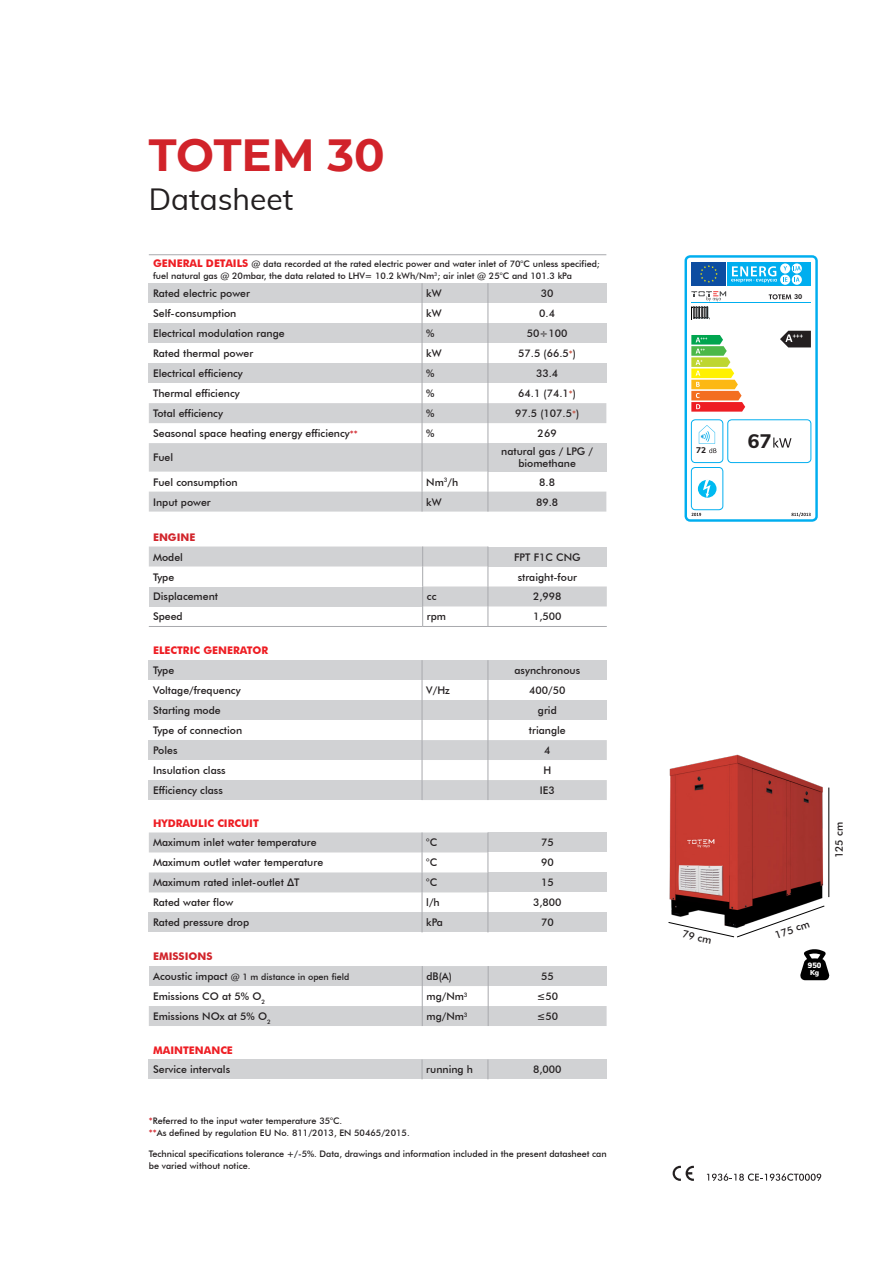
<style>
.page{position:relative;width:893px;height:1263px;background:#fff}
.page>*{position:absolute;margin:0;border:0;box-sizing:border-box;transform-origin:0 0}
.t1{font:700 45px "Montserrat";color:#d1232a}
.t2{font:30px "Muli";color:#231f20}
.t3{font:800 19.5px "Muli";color:#231f20}
.t4{font:500 10.5px/12px "Futura BT";color:#231f20;text-align:center}
.t5{font:700 10.5px "Futura BT";color:#ee1d23}
.t6{font:700 10.5px "Futura BT";color:#d1232a}
.t7{font:500 9px/12px "Futura BT";color:#231f20}
.t8{font:800 8.25px "Muli";color:#231f20}
.t9{font:900 7.5px "Muli";color:#fff}
.t10{font:900 6.9px "Muli";color:#fff;scale:.96 1}
.t11{font:800 6.75px "Futura BT";color:#231f20}
.s1{font-weight:700;font-size:10.5px;color:#ee1d23}
.s2{font-size:9px;color:#c34a37}
.s3{font-size:9px;color:#d1232a}
.s4{font-size:10.5px}
.s5{color:#d1232a}
</style>
<div class="page">
<div style="left:488px;top:832px;width:119px;height:20px;background:#d1d2d4"></div>
<div style="left:488px;top:872px;width:119px;height:20px;background:#d1d2d4"></div>
<div style="left:488px;top:912px;width:119px;height:20px;background:#d1d2d4"></div>
<svg style="left:149px;top:832px;width:340px;height:100px"></svg>
<svg style="left:149px;top:660px;width:458px;height:140px"></svg>
<div style="left:149px;top:283px;width:273px;height:20px;background:#d1d2d4"></div>
<div style="left:422px;top:283px;width:66px;height:20px;background:#d1d2d4"></div>
<div style="left:488px;top:283px;width:118px;height:20px;background:#d1d2d4"></div>
<div style="left:149px;top:323px;width:273px;height:20px;background:#d1d2d4"></div>
<div style="left:422px;top:323px;width:66px;height:20px;background:#d1d2d4"></div>
<div style="left:488px;top:323px;width:118px;height:20px;background:#d1d2d4"></div>
<div style="left:149px;top:363px;width:273px;height:20px;background:#d1d2d4"></div>
<div style="left:422px;top:363px;width:66px;height:20px;background:#d1d2d4"></div>
<div style="left:488px;top:363px;width:118px;height:20px;background:#d1d2d4"></div>
<svg style="left:149px;top:403px;width:457px;height:109px;fill:#d1d2d4"></svg>
<div style="left:488px;top:443px;width:118px;height:29px;background:#d1d2d4"></div>
<svg style="left:422px;top:283px;width:1px;height:229px"></svg>
<hr style="left:149px;top:254px;width:273px;height:1px;background:#a8a9ad">
<hr style="left:422px;top:254px;width:66px;height:1px;background:#a8a9ad">
<hr style="left:488px;top:254px;width:118px;height:1px;background:#a8a9ad">
<svg style="left:488px;top:283px;width:1px;height:229px"></svg>
<svg style="left:149px;top:546px;width:458px;height:80px"></svg>
<hr style="left:149px;top:626px;width:274px;height:1px;background:#a8a9ad">
<hr style="left:423px;top:626px;width:65px;height:1px;background:#a8a9ad">
<hr style="left:488px;top:626px;width:119px;height:1px;background:#a8a9ad">
<svg style="left:149px;top:966px;width:458px;height:60px"></svg>
<div style="left:149px;top:1059px;width:273px;height:20px;background:#d1d2d4"></div>
<div style="left:422px;top:1059px;width:66px;height:20px;background:#d1d2d4"></div>
<div style="left:488px;top:1059px;width:119px;height:20px;background:#d1d2d4"></div>
<svg style="left:422px;top:1059px;width:1px;height:20px"></svg>
<svg style="left:488px;top:1060px;width:1px;height:19px"></svg>
<img style="left:669px;top:754px;width:161px;height:151px">
<svg style="left:668px;top:905px;width:157px;height:33px"></svg>
<hr style="left:828px;top:787px;width:1px;height:110px;background:#000001">
<svg style="left:684px;top:255px;width:134px;height:267px"></svg>
<svg style="left:673px;top:1166px;width:21px;height:15px"></svg>
<svg style="left:707px;top:1173px;width:114px;height:8px"></svg>
<svg style="left:800px;top:949px;width:29px;height:31px"></svg>
<h1 class="t1" style="left:149px;top:123px;width:237px">TOTEM 30</h1>
<h2 class="t2" style="left:149px;top:177px;width:146px">Datasheet</h2>
<p class="t7" style="left:153px;top:258px;width:448px"><span class="s1">GENERAL DETAILS</span> @ data recorded at the rated electric power and water inlet of 70°C unless specified; fuel natural gas @ 20mbar, the data related to LHV= 10.2 kWh/Nm<sup>3</sup>; air inlet @ 25°C and 101.3 kPa</p>
<p class="t4" style="left:153px;top:287px;width:98px">Rated electric power</p>
<p class="t4" style="left:426px;top:287px;width:17px">kW</p>
<p class="t4" style="left:541px;top:287px;width:14px">30</p>
<p class="t4" style="left:153px;top:307px;width:85px">Self-consumption</p>
<p class="t4" style="left:426px;top:307px;width:17px">kW</p>
<p class="t4" style="left:539px;top:307px;width:17px">0.4</p>
<p class="t4" style="left:153px;top:327px;width:133px">Electrical modulation range</p>
<p class="t4" style="left:426px;top:327px;width:10px">%</p>
<p class="t4" style="left:527px;top:327px;width:42px">50÷100</p>
<p class="t4" style="left:153px;top:347px;width:102px">Rated thermal power</p>
<p class="t4" style="left:426px;top:347px;width:17px">kW</p>
<p class="t4" style="left:518px;top:347px;width:59px">57.5 (66.5<span class="s2">*</span>)</p>
<p class="t4" style="left:153px;top:367px;width:91px">Electrical efficiency</p>
<p class="t4" style="left:426px;top:367px;width:10px">%</p>
<p class="t4" style="left:536px;top:367px;width:24px">33.4</p>
<p class="t4" style="left:153px;top:387px;width:88px">Thermal efficiency</p>
<p class="t4" style="left:426px;top:387px;width:10px">%</p>
<p class="t4" style="left:518px;top:387px;width:59px">64.1 (74.1<span class="s2">*</span>)</p>
<p class="t4" style="left:153px;top:407px;width:71px">Total efficiency</p>
<p class="t4" style="left:426px;top:407px;width:10px">%</p>
<p class="t4" style="left:515px;top:407px;width:66px">97.5 (107.5<span class="s2">*</span>)</p>
<p class="t4" style="left:153px;top:427px;width:206px">Seasonal space heating energy efficiency<span class="s3">**</span></p>
<p class="t4" style="left:426px;top:427px;width:10px">%</p>
<p class="t4" style="left:538px;top:427px;width:21px">269</p>
<p class="t4" style="left:153px;top:451px;width:22px">Fuel</p>
<p class="t4" style="left:501px;top:445px;width:93px">natural gas / LPG / biomethane</p>
<p class="t4" style="left:153px;top:476px;width:86px">Fuel consumption</p>
<p class="t4" style="left:426px;top:476px;width:34px">Nm<sup>3</sup>/h</p>
<p class="t4" style="left:539px;top:476px;width:17px">8.8</p>
<p class="t4" style="left:153px;top:496px;width:59px">Input power</p>
<p class="t4" style="left:426px;top:496px;width:17px">kW</p>
<p class="t4" style="left:536px;top:496px;width:24px">89.8</p>
<p class="t6" style="left:153px;top:530px;width:44px">ENGINE</p>
<p class="t4" style="left:153px;top:551px;width:31px">Model</p>
<p class="t4" style="left:514px;top:551px;width:68px">FPT F1C CNG</p>
<p class="t4" style="left:153px;top:571px;width:23px">Type</p>
<p class="t4" style="left:518px;top:571px;width:61px">straight-four</p>
<p class="t4" style="left:153px;top:591px;width:66px">Displacement</p>
<p class="t4" style="left:427px;top:591px;width:11px">cc</p>
<p class="t4" style="left:533px;top:591px;width:30px">2,998</p>
<p class="t4" style="left:153px;top:611px;width:31px">Speed</p>
<p class="t4" style="left:427px;top:611px;width:21px">rpm</p>
<p class="t4" style="left:533px;top:611px;width:30px">1,500</p>
<p class="t5" style="left:153px;top:644px;width:117px">ELECTRIC GENERATOR</p>
<p class="t4" style="left:153px;top:664px;width:23px">Type</p>
<p class="t4" style="left:514px;top:664px;width:67px">asynchronous</p>
<p class="t4" style="left:153px;top:684px;width:89px">Voltage/frequency</p>
<p class="t4" style="left:426px;top:684px;width:25px">V/Hz</p>
<p class="t4" style="left:529px;top:684px;width:38px">400/50</p>
<p class="t4" style="left:153px;top:704px;width:69px">Starting mode</p>
<p class="t4" style="left:538px;top:704px;width:20px">grid</p>
<p class="t4" style="left:153px;top:724px;width:91px">Type of connection</p>
<p class="t4" style="left:529px;top:724px;width:38px">triangle</p>
<p class="t4" style="left:153px;top:744px;width:26px">Poles</p>
<p class="t4" style="left:544px;top:744px;width:8px">4</p>
<p class="t4" style="left:153px;top:764px;width:74px">Insulation class</p>
<p class="t4" style="left:543px;top:764px;width:9px">H</p>
<p class="t4" style="left:153px;top:784px;width:71px">Efficiency class</p>
<p class="t4" style="left:540px;top:784px;width:16px">IE3</p>
<p class="t5" style="left:153px;top:817px;width:107px">HYDRAULIC CIRCUIT</p>
<p class="t4" style="left:153px;top:837px;width:165px">Maximum inlet water temperature</p>
<p class="t4" style="left:426px;top:837px;width:12px">°C</p>
<p class="t4" style="left:541px;top:837px;width:14px">75</p>
<p class="t4" style="left:153px;top:857px;width:172px">Maximum outlet water temperature</p>
<p class="t4" style="left:426px;top:857px;width:12px">°C</p>
<p class="t4" style="left:541px;top:857px;width:14px">90</p>
<p class="t4" style="left:153px;top:877px;width:148px">Maximum rated inlet-outlet ∆T</p>
<p class="t4" style="left:426px;top:877px;width:12px">°C</p>
<p class="t4" style="left:541px;top:877px;width:14px">15</p>
<p class="t4" style="left:153px;top:897px;width:82px">Rated water flow</p>
<p class="t4" style="left:426px;top:897px;width:15px">l/h</p>
<p class="t4" style="left:533px;top:897px;width:30px">3,800</p>
<p class="t4" style="left:153px;top:916px;width:98px">Rated pressure drop</p>
<p class="t4" style="left:426px;top:916px;width:18px">kPa</p>
<p class="t4" style="left:541px;top:916px;width:14px">70</p>
<p class="t6" style="left:153px;top:950px;width:61px">EMISSIONS</p>
<p class="t7" style="left:153px;top:971px;width:198px"><span class="s4">Acoustic impact</span> @ 1 m distance in open field</p>
<p class="t4" style="left:426px;top:970px;width:27px">dB(A)</p>
<p class="t4" style="left:541px;top:970px;width:14px">55</p>
<p class="t4" style="left:153px;top:990px;width:114px">Emissions CO at 5% O<sub>2</sub></p>
<p class="t4" style="left:426px;top:990px;width:43px">mg/Nm<sup>3</sup></p>
<p class="t4" style="left:537px;top:990px;width:23px">≤50</p>
<p class="t4" style="left:153px;top:1010px;width:119px">Emissions NOx at 5% O<sub>2</sub></p>
<p class="t4" style="left:426px;top:1010px;width:43px">mg/Nm<sup>3</sup></p>
<p class="t4" style="left:537px;top:1010px;width:23px">≤50</p>
<p class="t5" style="left:153px;top:1043px;width:81px">MAINTENANCE</p>
<p class="t4" style="left:153px;top:1063px;width:79px">Service intervals</p>
<p class="t4" style="left:426px;top:1063px;width:48px">running h</p>
<p class="t4" style="left:533px;top:1063px;width:30px">8,000</p>
<p class="t7" style="left:149px;top:1115px;width:262px"><span class="s5">*</span>Referred to the input water temperature 35°C.<br><span class="s5">**</span>As defined by regulation EU No. 811/2013, EN 50465/2015.</p>
<p class="t7" style="left:149px;top:1148px;width:459px">Technical specifications tolerance +/-5%. Data, drawings and information included in the present datasheet can be varied without notice.</p>
<p class="t11" style="left:794px;top:293px;width:10px">30</p>
<p class="t8" style="left:696px;top:444px;width:11px">72</p>
<h3 class="t3" style="left:748px;top:426px;width:25px">67</h3>
<p class="t4" style="left:684px;top:928px;width:31px;rotate:12deg">79 cm</p>
<p class="t4" style="left:833px;top:858px;width:38px;rotate:-90deg">125 cm</p>
<p class="t4" style="left:773px;top:929px;width:38px;rotate:-19deg">175 cm</p>
<p class="t9" style="left:808px;top:960px;width:15px">950</p>
<p class="t10" style="left:810px;top:968px;width:11px">Kg</p>
</div>
